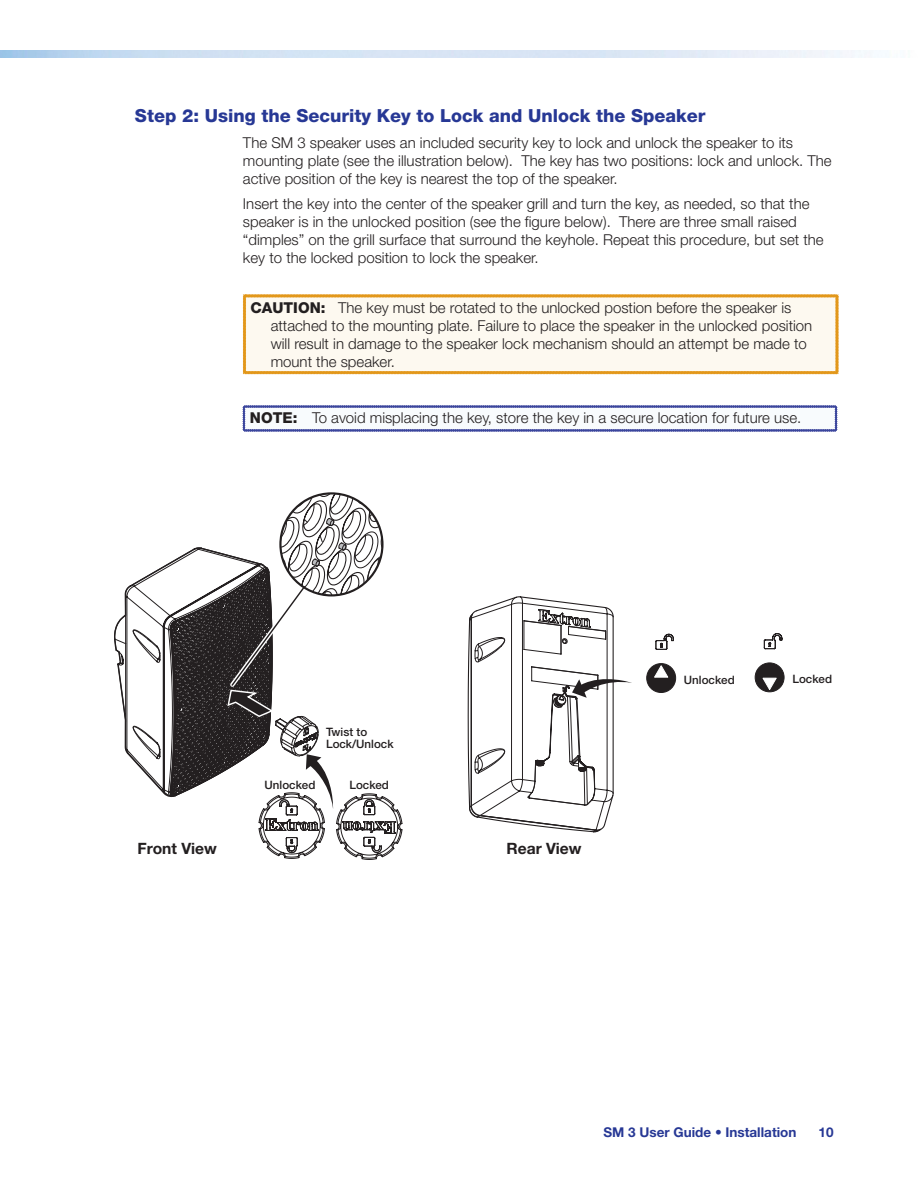
<style>
.page{position:relative;width:918px;height:1188px;background:#fff}
.page>*{position:absolute;margin:0;border:0;box-sizing:border-box;transform-origin:0 0}
.Heading_2{font:800 18px "Helvetica Neue LT Std";color:#273895}
.t1{font:700 15.6px "Helvetica Neue LT Std";color:#231f20}
.Body{font:300 15px/18px "Helvetica Neue LT Std";color:#231f20}
.Caution_Text{font:300 15px/18px "Helvetica Neue LT Std";color:#231f20}
.Note_Text{font:300 15px "Helvetica Neue LT Std";color:#231f20}
.t2{font:700 13.5px "Helvetica Neue LT Std";color:#273895}
.t3{font:500 11.55px/11.6px "Helvetica Neue LT Std";color:#231f20}
.s1{font-weight:800}
</style>
<div class="page">
<svg style="left:243px;top:294px;width:596px;height:81px"></svg>
<svg style="left:243px;top:405px;width:594px;height:26px"></svg>
<svg style="left:655px;top:633px;width:19px;height:17px"></svg>
<div style="left:647px;top:664px;width:29px;height:29px;background:#231f20;border-radius:50%"></div>
<div style="left:646px;top:663px;width:30px;height:30px;border:1px solid #231f20;border-radius:50%"></div>
<svg style="left:654px;top:665px;width:14px;height:13px"></svg>
<svg style="left:467px;top:596px;width:165px;height:237px"></svg>
<svg style="left:763px;top:633px;width:20px;height:17px"></svg>
<div style="left:755px;top:663px;width:29px;height:29px;background:#231f20;border-radius:50%"></div>
<div style="left:755px;top:663px;width:29px;height:29px;border:1px solid #231f20;border-radius:50%"></div>
<svg style="left:763px;top:678px;width:14px;height:12px"></svg>
<svg style="left:114px;top:493px;width:289px;height:367px"></svg>
<p class="Heading_2" style="left:135px;top:105px;width:572px">Step 2: Using the Security Key to Lock and Unlock the Speaker</p>
<p class="Body" style="left:243px;top:134px;width:590px">The SM 3 speaker uses an included security key to lock and unlock the speaker to its mounting plate (see the illustration below). The key has two positions: lock and unlock. The active position of the key is nearest the top of the speaker.</p>
<p class="Body" style="left:243px;top:194px;width:582px">Insert the key into the center of the speaker grill and turn the key, as needed, so that the speaker is in the unlocked position (see the figure below). There are three small raised “dimples” on the grill surface that surround the keyhole. Repeat this procedure, but set the key to the locked position to lock the speaker.</p>
<p class="Caution_Text" style="left:271px;top:298px;width:543px;text-indent:-20px"><span class="s1">CAUTION:</span> The key must be rotated to the unlocked postion before the speaker is attached to the mounting plate. Failure to place the speaker in the unlocked position will result in damage to the speaker lock mechanism should an attempt be made to mount the speaker.</p>
<p class="Note_Text" style="left:250px;top:409px;width:553px"><span class="s1">NOTE:</span> To avoid misplacing the key, store the key in a secure location for future use.</p>
<p class="t3" style="left:326px;top:726px;width:69px">Twist to<br>Lock/Unlock</p>
<p class="t3" style="left:265px;top:779px;width:52px">Unlocked</p>
<p class="t3" style="left:349px;top:779px;width:41px">Locked</p>
<p class="t1" style="left:138px;top:838px;width:81px">Front View</p>
<p class="t1" style="left:506px;top:839px;width:77px">Rear View</p>
<p class="t3" style="left:684px;top:674px;width:52px">Unlocked</p>
<p class="t3" style="left:792px;top:673px;width:41px">Locked</p>
<p class="t2" style="left:604px;top:1124px;width:194px">SM 3 User Guide • Installation</p>
<p class="t2" style="left:819px;top:1124px;width:17px">10</p>
</div>
